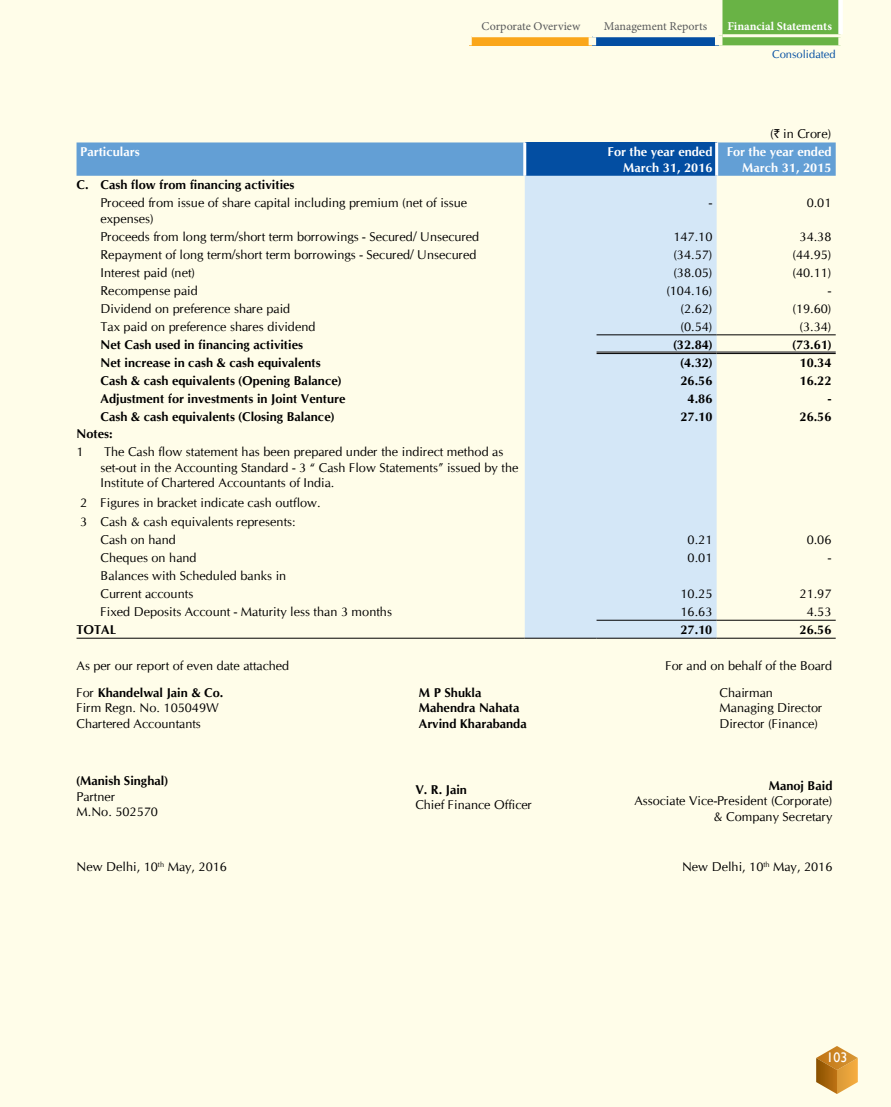
<style>
.page{position:relative;width:891px;height:1107px;background:#fffde9}
.page>*{position:absolute;margin:0;border:0;box-sizing:border-box;transform-origin:0 0}
.t1{font:13.8px "Gill Sans";color:#fff}
.t2{font:12.75px/15.3px "Cg Omega";color:#000}
.t3{font:700 12.75px/15.3px "Cg Omega";color:#000}
.t4{font:700 12.75px/15.3px "Cg Omega";color:#fff;text-align:right}
.t5{font:12px "Minion Pro";color:#58595b}
.t6{font:700 12px "Minion Pro";color:#fff}
.t7{font:11.25px "Cg Omega";color:#034ea2}
.s1{font-family:"Rupee"}
.s2{font-weight:700}
</style>
<div class="page">
<svg style="left:816px;top:1046px;width:42px;height:48px"></svg>
<div style="left:722px;top:0;width:116px;height:45px;background:#69b345"></div>
<svg style="left:472px;top:37px;width:117px;height:8px"></svg>
<svg style="left:596px;top:37px;width:119px;height:8px"></svg>
<hr style="left:722px;top:34px;width:121px;height:3px;background:#fffde9">
<div style="left:838px;top:37px;width:5px;height:8px;background:#fffde9"></div>
<div style="left:838px;top:0;width:5px;height:34px;background:#fff"></div>
<hr style="left:472px;top:34px;width:120px;height:3px;background:#fffde9">
<div style="left:467px;top:0;width:5px;height:36px;background:#fffde9"></div>
<div style="left:467px;top:36px;width:5px;height:9px;background:#fffde9"></div>
<hr style="left:592px;top:34px;width:123px;height:3px;background:#fffde9">
<div style="left:589px;top:0;width:7px;height:34px;background:#fffde9"></div>
<div style="left:715px;top:0;width:7px;height:36px;background:#fffde9"></div>
<div style="left:589px;top:37px;width:7px;height:8px;background:#fffde9"></div>
<div style="left:715px;top:36px;width:7px;height:9px;background:#fffde9"></div>
<div style="left:77px;top:142px;width:759px;height:34px;background:#639fd5"></div>
<div style="left:525px;top:142px;width:192px;height:34px;background:#034ea2"></div>
<div style="left:525px;top:176px;width:192px;height:462px;background:#d4e7f7"></div>
<hr style="left:523px;top:142px;width:3px;height:34px;background:#fff">
<hr style="left:715px;top:142px;width:3px;height:34px;background:#fff">
<hr style="left:77px;top:638px;width:448px;height:1px;background:#000">
<hr style="left:525px;top:638px;width:72px;height:1px;background:#000">
<hr style="left:597px;top:638px;width:120px;height:1px;background:#000">
<hr style="left:717px;top:638px;width:119px;height:1px;background:#000">
<hr style="left:597px;top:352px;width:120px;height:1px;background:#000">
<hr style="left:597px;top:353px;width:120px;height:1px;background:#000">
<hr style="left:717px;top:352px;width:119px;height:1px;background:#000">
<hr style="left:717px;top:353px;width:119px;height:1px;background:#000">
<hr style="left:597px;top:334px;width:120px;height:1px;background:#000">
<hr style="left:717px;top:334px;width:119px;height:1px;background:#000">
<hr style="left:597px;top:620px;width:120px;height:1px;background:#000">
<hr style="left:717px;top:620px;width:119px;height:1px;background:#000">
<p class="t5" style="left:482px;top:18px;width:100px">Corporate Overview</p>
<p class="t5" style="left:604px;top:18px;width:105px">Management Reports</p>
<p class="t6" style="left:727px;top:17px;width:106px">Financial Statements</p>
<p class="t7" style="left:772px;top:48px;width:65px">Consolidated</p>
<p class="t2" style="left:770px;top:126px;width:63px">(<span class="s1">`</span> in Crore)</p>
<p class="t4" style="left:80px;top:144px;width:61px">Particulars</p>
<p class="t4" style="left:608px;top:144px;width:106px">For the year ended<br>March 31, 2016</p>
<p class="t4" style="left:727px;top:144px;width:106px">For the year ended<br>March 31, 2015</p>
<p class="t3" style="left:77px;top:178px;width:220px">C. Cash flow from financing activities</p>
<p class="t2" style="left:101px;top:196px;width:368px">Proceed from issue of share capital including premium (net of issue expenses)</p>
<p class="t2" style="left:709px;top:196px;width:5px">-</p>
<p class="t2" style="left:807px;top:196px;width:26px">0.01</p>
<p class="t2" style="left:101px;top:229px;width:380px">Proceeds from long term/short term borrowings - Secured/ Unsecured</p>
<p class="t2" style="left:673px;top:229px;width:40px">147.10</p>
<p class="t2" style="left:800px;top:229px;width:33px">34.38</p>
<p class="t2" style="left:101px;top:247px;width:378px">Repayment of long term/short term borrowings - Secured/ Unsecured</p>
<p class="t2" style="left:673px;top:247px;width:40px">(34.57)</p>
<p class="t2" style="left:792px;top:247px;width:40px">(44.95)</p>
<p class="t2" style="left:101px;top:265px;width:96px">Interest paid (net)</p>
<p class="t2" style="left:673px;top:265px;width:40px">(38.05)</p>
<p class="t2" style="left:792px;top:265px;width:40px">(40.11)</p>
<p class="t2" style="left:101px;top:283px;width:99px">Recompense paid</p>
<p class="t2" style="left:666px;top:283px;width:48px">(104.16)</p>
<p class="t2" style="left:828px;top:283px;width:5px">-</p>
<p class="t2" style="left:101px;top:301px;width:191px">Dividend on preference share paid</p>
<p class="t2" style="left:681px;top:301px;width:33px">(2.62)</p>
<p class="t2" style="left:793px;top:301px;width:40px">(19.60)</p>
<p class="t2" style="left:101px;top:319px;width:217px">Tax paid on preference shares dividend</p>
<p class="t2" style="left:681px;top:319px;width:33px">(0.54)</p>
<p class="t2" style="left:800px;top:319px;width:33px">(3.34)</p>
<p class="t3" style="left:101px;top:337px;width:204px">Net Cash used in financing activities</p>
<p class="t3" style="left:673px;top:337px;width:40px">(32.84)</p>
<p class="t3" style="left:793px;top:337px;width:40px">(73.61)</p>
<p class="t3" style="left:101px;top:355px;width:222px">Net increase in cash &amp; cash equivalents</p>
<p class="t3" style="left:681px;top:355px;width:33px">(4.32)</p>
<p class="t3" style="left:800px;top:355px;width:33px">10.34</p>
<p class="t3" style="left:101px;top:373px;width:242px">Cash &amp; cash equivalents (Opening Balance)</p>
<p class="t3" style="left:681px;top:373px;width:33px">26.56</p>
<p class="t3" style="left:800px;top:373px;width:33px">16.22</p>
<p class="t3" style="left:101px;top:391px;width:247px">Adjustment for investments in Joint Venture</p>
<p class="t3" style="left:688px;top:391px;width:26px">4.86</p>
<p class="t3" style="left:828px;top:391px;width:5px">-</p>
<p class="t3" style="left:101px;top:409px;width:235px">Cash &amp; cash equivalents (Closing Balance)</p>
<p class="t3" style="left:681px;top:409px;width:33px">27.10</p>
<p class="t3" style="left:800px;top:409px;width:33px">26.56</p>
<p class="t3" style="left:77px;top:427px;width:38px">Notes:</p>
<p class="t2" style="left:77px;top:445px;width:9px">1</p>
<p class="t2" style="left:101px;top:445px;width:419px">The Cash flow statement has been prepared under the indirect method as set-out in the Accounting Standard - 3 “ Cash Flow Statements” issued by the<br>Institute of Chartered Accountants of India.</p>
<p class="t2" style="left:80px;top:493px;width:242px;line-height:19.5px">2 Figures in bracket indicate cash outflow.<br>3 Cash &amp; cash equivalents represents:</p>
<p class="t2" style="left:101px;top:532px;width:77px">Cash on hand</p>
<p class="t2" style="left:688px;top:532px;width:26px">0.21</p>
<p class="t2" style="left:807px;top:532px;width:26px">0.06</p>
<p class="t2" style="left:101px;top:550px;width:98px">Cheques on hand</p>
<p class="t2" style="left:688px;top:550px;width:26px">0.01</p>
<p class="t2" style="left:828px;top:550px;width:5px">-</p>
<p class="t2" style="left:101px;top:567px;width:187px;line-height:18px">Balances with Scheduled banks in<br>Current accounts</p>
<p class="t2" style="left:681px;top:586px;width:33px">10.25</p>
<p class="t2" style="left:800px;top:586px;width:33px">21.97</p>
<p class="t2" style="left:101px;top:604px;width:293px">Fixed Deposits Account - Maturity less than 3 months</p>
<p class="t2" style="left:681px;top:604px;width:33px">16.63</p>
<p class="t2" style="left:807px;top:604px;width:26px">4.53</p>
<p class="t3" style="left:77px;top:622px;width:41px">TOTAL</p>
<p class="t3" style="left:681px;top:622px;width:33px">27.10</p>
<p class="t3" style="left:800px;top:622px;width:33px">26.56</p>
<p class="t2" style="left:77px;top:658px;width:214px">As per our report of even date attached</p>
<p class="t2" style="left:665px;top:658px;width:169px">For and on behalf of the Board</p>
<p class="t2" style="left:77px;top:685px;width:148px">For <span class="s2">Khandelwal Jain &amp; Co.<br></span>Firm Regn. No. 105049W<br>Chartered Accountants</p>
<p class="t3" style="left:419px;top:685px;width:109px">M P Shukla<br>Mahendra Nahata<br>Arvind Kharabanda</p>
<p class="t2" style="left:720px;top:685px;width:104px">Chairman<br>Managing Director<br>Director (Finance)</p>
<p class="t3" style="left:77px;top:773px;width:93px">(Manish Singhal)</p>
<p class="t2" style="left:77px;top:789px;width:83px">Partner<br>M.No. 502570</p>
<p class="t3" style="left:415px;top:782px;width:53px">V. R. Jain</p>
<p class="t2" style="left:415px;top:798px;width:118px">Chief Finance Officer</p>
<p class="t3" style="left:769px;top:778px;width:65px">Manoj Baid</p>
<p class="t2" style="left:634px;top:793px;width:200px;text-align:right">Associate Vice-President (Corporate) &amp; Company Secretary</p>
<p class="t2" style="left:77px;top:860px;width:152px">New Delhi, 10<sup>th</sup> May, 2016</p>
<p class="t2" style="left:682px;top:860px;width:152px">New Delhi, 10<sup>th</sup> May, 2016</p>
<p class="t1" style="left:827px;top:1050px;width:22px">103</p>
</div>
